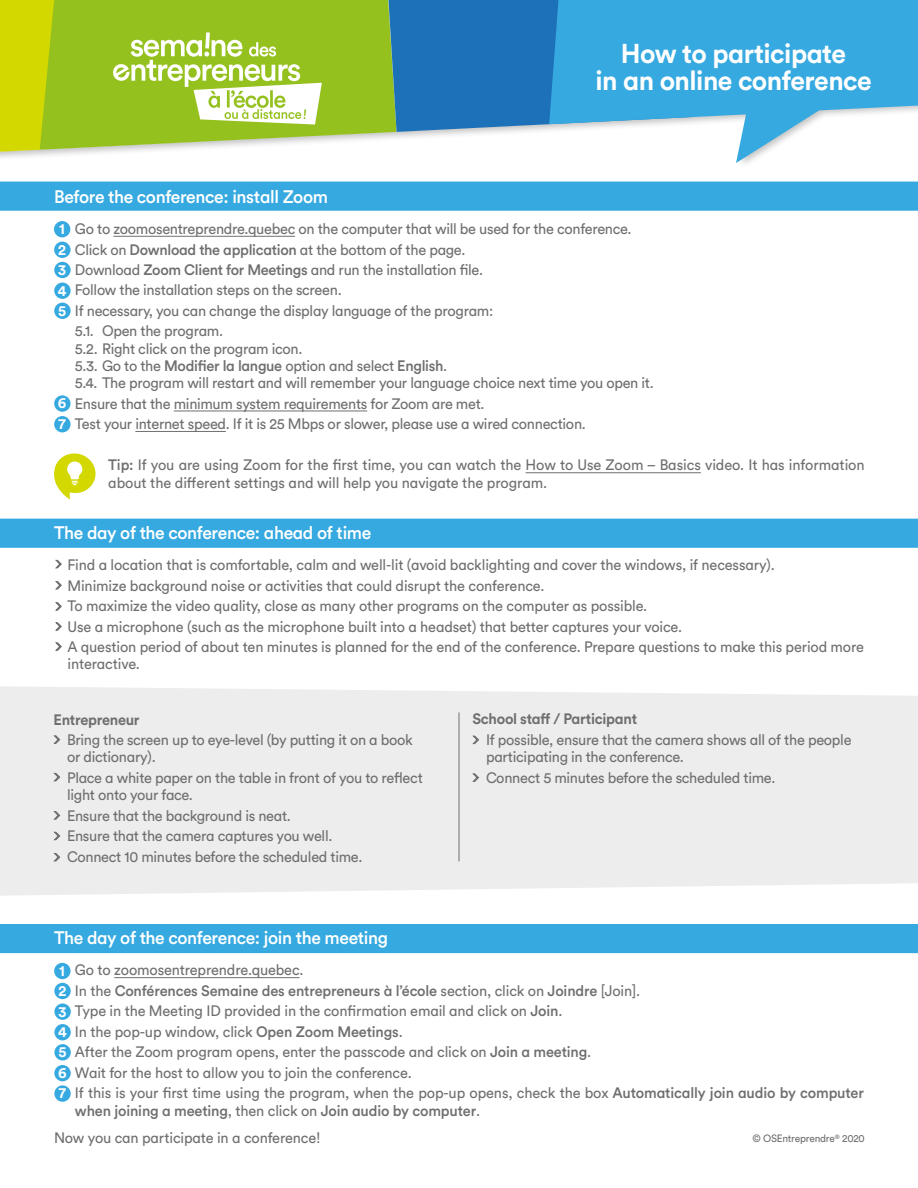
<style>
.page{position:relative;width:918px;height:1188px;background:#fff}
.page>*{position:absolute;margin:0;border:0;box-sizing:border-box;transform-origin:0 0}
.t1{font:700 27px/27px "Circular CM";letter-spacing:-.02em;color:#fff;text-align:center}
.t2{font:500 18px "Circular CM";letter-spacing:-.02em;color:#fff}
.t3{font:15px/20.5px "Circular CM";letter-spacing:-.02em;color:#706f6f}
.t4{font:700 15px "Circular CM";letter-spacing:-.02em;color:#706f6f}
.t5{font:700 15px/20.5px "Circular CM";color:#fff}
.t6{font:10.5px "Circular CM";letter-spacing:-.02em;color:#706f6f}
.s1{font-weight:500}
</style>
<div class="page">
<div style="left:0;top:686px;width:918px;height:210px;background:#ededed"></div>
<div style="left:0;top:182px;width:918px;height:29px;background:#36a9e1"></div>
<hr style="left:113px;top:236px;width:182px;height:1px;background:#706f6f">
<hr style="left:174px;top:411px;width:193px;height:1px;background:#706f6f">
<hr style="left:135px;top:431px;width:91px;height:1px;background:#706f6f">
<div style="left:54px;top:242px;width:17px;height:16px;background:#36a9e1;border-radius:50%"></div>
<div style="left:54px;top:221px;width:16px;height:16px;background:#36a9e1;border-radius:50%"></div>
<div style="left:54px;top:262px;width:17px;height:16px;background:#36a9e1;border-radius:50%"></div>
<div style="left:0;top:519px;width:918px;height:29px;background:#36a9e1"></div>
<svg style="left:55px;top:560px;width:7px;height:9px"></svg>
<svg style="left:55px;top:581px;width:7px;height:9px"></svg>
<svg style="left:55px;top:602px;width:7px;height:9px"></svg>
<svg style="left:53px;top:735px;width:8px;height:9px"></svg>
<svg style="left:53px;top:773px;width:8px;height:9px"></svg>
<svg style="left:53px;top:811px;width:8px;height:9px"></svg>
<svg style="left:53px;top:831px;width:8px;height:10px"></svg>
<hr style="left:526px;top:472px;width:175px;height:1px;background:#706f6f">
<svg style="left:54px;top:453px;width:42px;height:46px"></svg>
<div style="left:0;top:924px;width:918px;height:29px;background:#36a9e1"></div>
<hr style="left:114px;top:977px;width:186px;height:1px;background:#706f6f">
<div style="left:54px;top:283px;width:17px;height:16px;background:#36a9e1;border-radius:50%"></div>
<div style="left:54px;top:303px;width:17px;height:16px;background:#36a9e1;border-radius:50%"></div>
<div style="left:54px;top:395px;width:17px;height:17px;background:#36a9e1;border-radius:50%"></div>
<svg style="left:55px;top:622px;width:7px;height:9px"></svg>
<svg style="left:55px;top:642px;width:7px;height:9px"></svg>
<hr style="left:459px;top:712px;width:1px;height:149px;background:#706f6f">
<svg style="left:472px;top:735px;width:8px;height:10px"></svg>
<svg style="left:472px;top:773px;width:8px;height:9px"></svg>
<svg style="left:53px;top:853px;width:8px;height:9px"></svg>
<div style="left:54px;top:983px;width:17px;height:16px;background:#36a9e1;border-radius:50%"></div>
<div style="left:54px;top:963px;width:17px;height:16px;background:#36a9e1;border-radius:50%"></div>
<div style="left:54px;top:1003px;width:17px;height:17px;background:#36a9e1;border-radius:50%"></div>
<div style="left:54px;top:1024px;width:17px;height:16px;background:#36a9e1;border-radius:50%"></div>
<div style="left:54px;top:1044px;width:17px;height:17px;background:#36a9e1;border-radius:50%"></div>
<div style="left:54px;top:1065px;width:17px;height:16px;background:#36a9e1;border-radius:50%"></div>
<div style="left:54px;top:1085px;width:17px;height:17px;background:#36a9e1;border-radius:50%"></div>
<svg style="left:0;top:132px;width:508px;height:26px"></svg>
<svg style="left:54px;top:0;width:343px;height:150px;background:#9ec535"></svg>
<div style="left:388px;top:0;width:161px;height:132px;background:#1d71b8"></div>
<svg style="left:549px;top:0;width:369px;height:163px;fill:#36a9e1"></svg>
<svg style="left:0;top:0;width:54px;height:152px;background:#cbd505"></svg>
<svg style="left:112px;top:32px;width:210px;height:93px"></svg>
<div style="left:211px;top:98px;width:6px;height:7px;background:#fff;border-radius:50%"></div>
<div style="left:54px;top:416px;width:17px;height:16px;background:#36a9e1;border-radius:50%"></div>
<h1 class="t1" style="left:595px;top:40px;width:278px">How to participate<br>in an online conference</h1>
<p class="t2" style="left:54px;top:185px;width:276px">Before the conference: install Zoom</p>
<p class="t3" style="left:75px;top:218px;width:558px">Go to zoomosentreprendre.quebec on the computer that will be used for the conference.<br>Click on <span class="s1">Download the application</span> at the bottom of the page.<br>Download <span class="s1">Zoom Client for Meetings</span> and run the installation file.<br>Follow the installation steps on the screen.<br>If necessary, you can change the display language of the program:<br>5.1. Open the program.</p>
<p class="t3" style="left:75px;top:340px;width:580px;line-height:17.2px">5.2. Right click on the program icon.<br>5.3. Go to the <span class="s1">Modifier la langue</span> option and select <span class="s1">English</span>.<br>5.4. The program will restart and will remember your language choice next time you open it.</p>
<p class="t3" style="left:75px;top:393px;width:512px">Ensure that the minimum system requirements for Zoom are met.<br>Test your internet speed. If it is 25 Mbps or slower, please use a wired connection.</p>
<p class="t5" style="left:59px;top:218px;width:7px">1</p>
<p class="t5" style="left:58px;top:259px;width:9px">3</p>
<p class="t5" style="left:58px;top:239px;width:9px">2</p>
<p class="t5" style="left:58px;top:280px;width:10px;line-height:20.1px">4<br>5</p>
<p class="t5" style="left:58px;top:393px;width:10px">6</p>
<p class="t5" style="left:59px;top:413px;width:9px">7</p>
<p class="t3" style="left:108px;top:456px;width:758px;line-height:17.2px"><span class="s1">Tip:</span> If you are using Zoom for the first time, you can watch the How to Use Zoom – Basics video. It has information about the different settings and will help you navigate the program.</p>
<p class="t2" style="left:54px;top:521px;width:319px">The day of the conference: ahead of time</p>
<p class="t3" style="left:68px;top:554px;width:798px">Find a location that is comfortable, calm and well-lit (avoid backlighting and cover the windows, if necessary).<br>Minimize background noise or activities that could disrupt the conference.<br>To maximize the video quality, close as many other programs on the computer as possible.<br>Use a microphone (such as the microphone built into a headset) that better captures your voice.<br>A question period of about ten minutes is planned for the end of the conference. Prepare questions to make this period more</p>
<p class="t3" style="left:68px;top:654px;width:74px">interactive.</p>
<p class="t4" style="left:54px;top:710px;width:88px">Entrepreneur</p>
<p class="t3" style="left:67px;top:731px;width:347px;line-height:17.2px">Bring the screen up to eye-level (by putting it on a book or dictionary).</p>
<p class="t3" style="left:67px;top:769px;width:357px;line-height:17.2px">Place a white paper on the table in front of you to reflect light onto your face.</p>
<p class="t3" style="left:67px;top:805px;width:297px">Ensure that the background is neat.<br>Ensure that the camera captures you well.<br>Connect 10 minutes before the scheduled time.</p>
<p class="t4" style="left:473px;top:709px;width:166px">School staff / Participant</p>
<p class="t3" style="left:486px;top:731px;width:367px;line-height:17.2px">If possible, ensure that the camera shows all of the people participating in the conference.</p>
<p class="t3" style="left:486px;top:767px;width:291px">Connect 5 minutes before the scheduled time.</p>
<p class="t2" style="left:54px;top:927px;width:336px">The day of the conference: join the meeting</p>
<p class="t3" style="left:75px;top:960px;width:791px">Go to zoomosentreprendre.quebec.<br>In the <span class="s1">Conférences Semaine des entrepreneurs à l’école</span> section, click on <span class="s1">Joindre</span> [Join].<br>Type in the Meeting ID provided in the confirmation email and click on <span class="s1">Join</span>.<br>In the pop-up window, click <span class="s1">Open Zoom Meetings</span>.<br>After the Zoom program opens, enter the passcode and click on <span class="s1">Join a meeting</span>.<br>Wait for the host to allow you to join the conference.<br>If this is your first time using the program, when the pop-up opens, check the box <span class="s1">Automatically join audio by computer</span></p>
<p class="t3" style="left:54px;top:1096px;width:428px;line-height:27.3px;text-indent:21px"><span class="s1">when joining a meeting</span>, then click on <span class="s1">Join audio by computer</span>.<br>Now you can participate in a conference!</p>
<p class="t5" style="left:59px;top:960px;width:7px">1</p>
<p class="t5" style="left:58px;top:1001px;width:10px;text-align:justify">3<br>4<br>5<br>6<br>7</p>
<p class="t5" style="left:58px;top:980px;width:9px">2</p>
<p class="t6" style="left:753px;top:1132px;width:114px">© OSEntreprendre<sup>®</sup> 2020</p>
</div>
